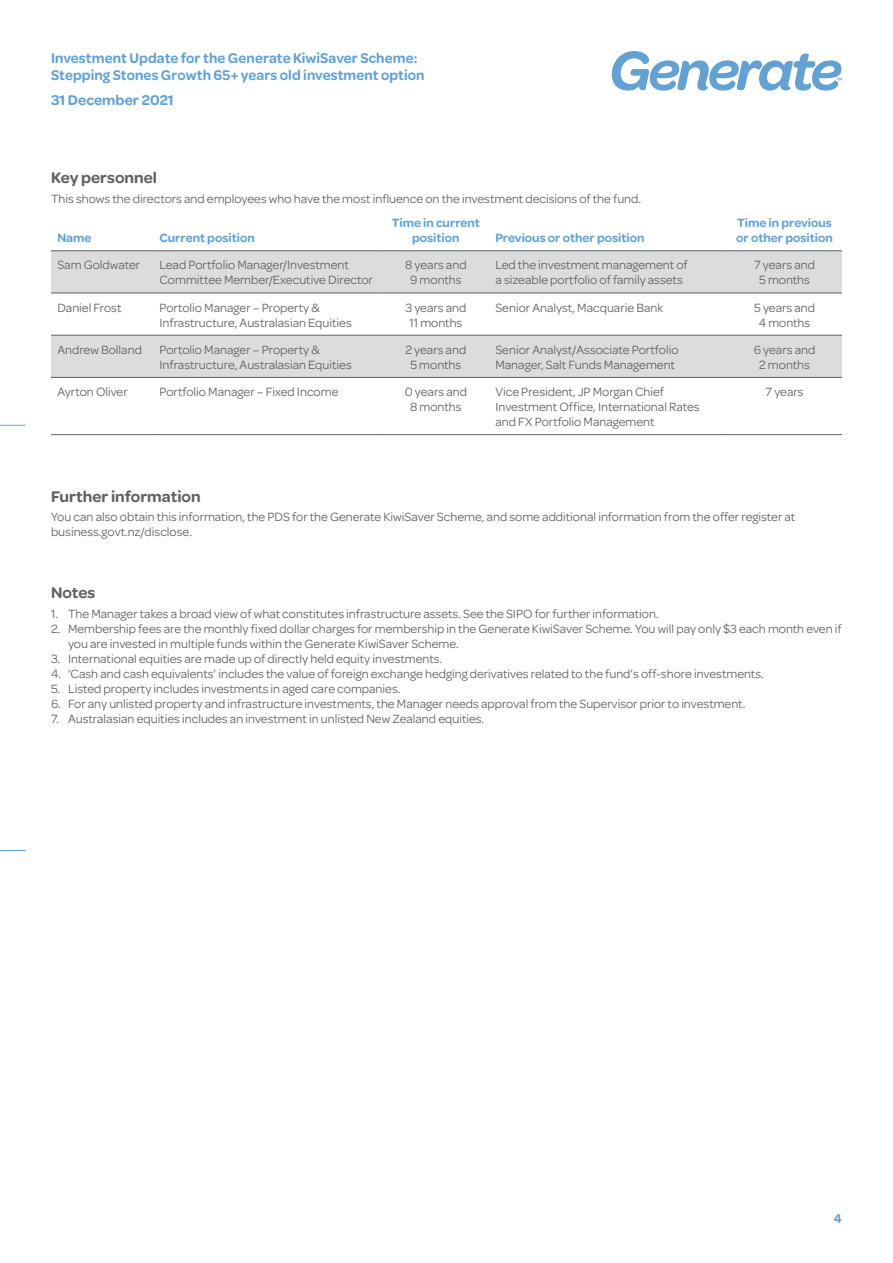
<style>
.page{position:relative;width:893px;height:1263px;background:#fff}
.page>*{position:absolute;margin:0;border:0;box-sizing:border-box;transform-origin:0 0}
.t1{font:600 16.5px "Omnes";color:#5f6062}
.t2{font:600 15px/16.5px "Omnes";letter-spacing:.005em;color:#63a1d3;scale:.96 1}
.t3{font:600 15px "Omnes";letter-spacing:.005em;color:#63a1d3}
.t4{font:600 13.5px "Omnes";color:#63a1d3}
.t5{font:12.75px/15px "Omnes";color:#5f6062}
.t6{font:600 12.75px/15px "Omnes";color:#63a1d3;text-align:center}
</style>
<div class="page">
<svg style="left:0;top:425px;width:26px;height:1px"></svg>
<svg style="left:0;top:850px;width:26px;height:1px"></svg>
<svg style="left:612px;top:51px;width:230px;height:40px"></svg>
<svg style="left:51px;top:251px;width:791px;height:126px;fill:#dbdcdd"></svg>
<hr style="left:51px;top:250px;width:102px;height:1px;background:#5f6062">
<hr style="left:153px;top:250px;width:230px;height:1px;background:#5f6062">
<hr style="left:383px;top:250px;width:106px;height:1px;background:#5f6062">
<hr style="left:489px;top:250px;width:238px;height:1px;background:#5f6062">
<hr style="left:727px;top:250px;width:115px;height:1px;background:#5f6062">
<hr style="left:51px;top:293px;width:102px;height:1px;background:#5f6062">
<hr style="left:153px;top:293px;width:230px;height:1px;background:#5f6062">
<hr style="left:383px;top:293px;width:106px;height:1px;background:#5f6062">
<hr style="left:489px;top:293px;width:238px;height:1px;background:#5f6062">
<hr style="left:727px;top:293px;width:115px;height:1px;background:#5f6062">
<hr style="left:51px;top:335px;width:102px;height:1px;background:#5f6062">
<hr style="left:153px;top:335px;width:230px;height:1px;background:#5f6062">
<hr style="left:383px;top:335px;width:106px;height:1px;background:#5f6062">
<hr style="left:489px;top:335px;width:238px;height:1px;background:#5f6062">
<hr style="left:727px;top:335px;width:115px;height:1px;background:#5f6062">
<hr style="left:51px;top:377px;width:102px;height:1px;background:#5f6062">
<hr style="left:153px;top:377px;width:230px;height:1px;background:#5f6062">
<hr style="left:383px;top:377px;width:106px;height:1px;background:#5f6062">
<hr style="left:489px;top:377px;width:238px;height:1px;background:#5f6062">
<hr style="left:727px;top:377px;width:115px;height:1px;background:#5f6062">
<hr style="left:51px;top:434px;width:102px;height:1px;background:#5f6062">
<hr style="left:153px;top:434px;width:230px;height:1px;background:#5f6062">
<hr style="left:383px;top:434px;width:106px;height:1px;background:#5f6062">
<hr style="left:489px;top:434px;width:238px;height:1px;background:#5f6062">
<hr style="left:727px;top:434px;width:115px;height:1px;background:#5f6062">
<p class="t2" style="left:51px;top:50px;width:391px">Investment Update for the Generate KiwiSaver Scheme:<br>Stepping Stones Growth 65+ years old investment option</p>
<p class="t3" style="left:51px;top:91px;width:124px">31 December 2021</p>
<p class="t1" style="left:51px;top:168px;width:107px">Key personnel</p>
<p class="t5" style="left:51px;top:191px;width:592px">This shows the directors and employees who have the most influence on the investment decisions of the fund.</p>
<p class="t6" style="left:57px;top:230px;width:36px">Name</p>
<p class="t6" style="left:159px;top:230px;width:97px">Current position</p>
<p class="t6" style="left:392px;top:215px;width:90px">Time in current position</p>
<p class="t6" style="left:495px;top:230px;width:151px">Previous or other position</p>
<p class="t6" style="left:736px;top:215px;width:98px;text-align:left">Time in previous or other position</p>
<p class="t5" style="left:57px;top:258px;width:84px">Sam Goldwater</p>
<p class="t5" style="left:159px;top:258px;width:215px">Lead Portfolio Manager/Investment<br>Committee Member/Executive Director</p>
<p class="t5" style="left:405px;top:258px;width:63px;text-align:center">8 years and<br>9 months</p>
<p class="t5" style="left:495px;top:258px;width:194px">Led the investment management of a sizeable portfolio of family assets</p>
<p class="t5" style="left:754px;top:258px;width:62px;text-align:center">7 years and<br>5 months</p>
<p class="t5" style="left:57px;top:300px;width:66px">Daniel Frost</p>
<p class="t5" style="left:159px;top:300px;width:194px">Portolio Manager – Property &amp;<br>Infrastructure, Australasian Equities</p>
<p class="t5" style="left:405px;top:300px;width:62px;text-align:center">3 years and<br>11 months</p>
<p class="t5" style="left:495px;top:300px;width:169px">Senior Analyst, Macquarie Bank</p>
<p class="t5" style="left:754px;top:300px;width:62px;text-align:center">5 years and<br>4 months</p>
<p class="t5" style="left:57px;top:342px;width:86px">Andrew Bolland</p>
<p class="t5" style="left:159px;top:342px;width:194px">Portolio Manager – Property &amp;<br>Infrastructure, Australasian Equities</p>
<p class="t5" style="left:405px;top:342px;width:62px;text-align:center">2 years and<br>5 months</p>
<p class="t5" style="left:495px;top:342px;width:185px">Senior Analyst/Associate Portfolio<br>Manager, Salt Funds Management</p>
<p class="t5" style="left:754px;top:342px;width:63px;text-align:center">6 years and<br>2 months</p>
<p class="t5" style="left:57px;top:384px;width:72px">Ayrton Oliver</p>
<p class="t5" style="left:159px;top:384px;width:180px">Portfolio Manager – Fixed Income</p>
<p class="t5" style="left:405px;top:384px;width:64px;text-align:center">0 years and<br>8 months</p>
<p class="t5" style="left:495px;top:384px;width:206px">Vice President, JP Morgan Chief<br>Investment Office, International Rates and FX Portfolio Management</p>
<p class="t5" style="left:766px;top:384px;width:39px">7 years</p>
<p class="t1" style="left:51px;top:487px;width:151px">Further information</p>
<p class="t5" style="left:51px;top:510px;width:746px">You can also obtain this information, the PDS for the Generate KiwiSaver Scheme, and some additional information from the offer register at business.govt.nz/disclose.</p>
<p class="t1" style="left:51px;top:583px;width:46px">Notes</p>
<p class="t5" style="left:51px;top:606px;width:609px">1. The Manager takes a broad view of what constitutes infrastructure assets. See the SIPO for further information.</p>
<p class="t5" style="left:68px;top:621px;width:775px;text-indent:-17px">2. Membership fees are the monthly fixed dollar charges for membership in the Generate KiwiSaver Scheme. You will pay only $3 each month even if you are invested in multiple funds within the Generate KiwiSaver Scheme.</p>
<p class="t5" style="left:51px;top:651px;width:393px">3. International equities are made up of directly held equity investments.</p>
<p class="t5" style="left:51px;top:666px;width:714px">4. ‘Cash and cash equivalents’ includes the value of foreign exchange hedging derivatives related to the fund’s off-shore investments.</p>
<p class="t5" style="left:51px;top:681px;width:351px">5. Listed property includes investments in aged care companies.</p>
<p class="t5" style="left:51px;top:696px;width:696px">6. For any unlisted property and infrastructure investments, the Manager needs approval from the Supervisor prior to investment.</p>
<p class="t5" style="left:51px;top:711px;width:435px">7. Australasian equities includes an investment in unlisted New Zealand equities.</p>
<p class="t4" style="left:834px;top:1210px;width:10px">4</p>
</div>
